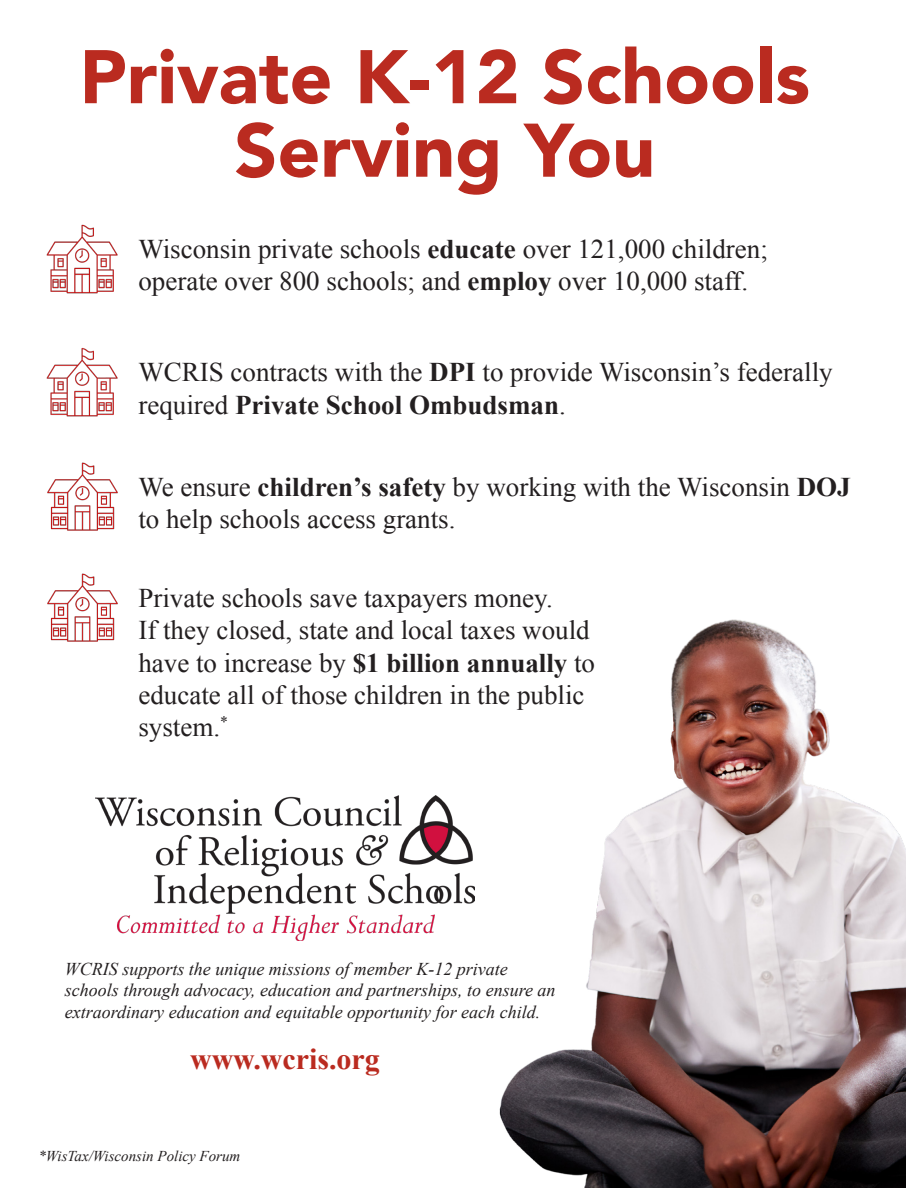
<style>
.page{position:relative;width:918px;height:1188px;background:#fff}
.page>*{position:absolute;margin:0;border:0;box-sizing:border-box;transform-origin:0 0}
.t1{font:900 75px/73.5px "Avenir";color:#ba2b20;text-align:center}
.t2{font:700 30px "Times New Roman";color:#ba2b20}
.t3{font:27px/32.4px "Times New Roman";color:#231f20}
.t4{font:italic 18px/21.6px "Times New Roman";color:#231f20}
.t5{font:italic 15px "Times New Roman";color:#231f20}
.s1{font-weight:700}
</style>
<div class="page">
<img style="left:296px;top:619px;width:609px;height:569px">
<img style="left:46px;top:224px;width:72px;height:70px">
<img style="left:46px;top:347px;width:72px;height:62px">
<img style="left:47px;top:409px;width:71px;height:110px">
<img style="left:47px;top:519px;width:71px;height:123px">
<img style="left:95px;top:796px;width:380px;height:144px">
<p class="t1" style="left:80px;top:38px;width:732px">Private K-12 Schools<br>Serving You</p>
<p class="t3" style="left:138px;top:232px;width:631px">Wisconsin private schools <span class="s1">educate</span> over 121,000 children; operate over 800 schools; and <span class="s1">employ</span> over 10,000 staff.</p>
<p class="t3" style="left:138px;top:356px;width:696px">WCRIS contracts with the <span class="s1">DPI</span> to provide Wisconsin’s federally required <span class="s1">Private School Ombudsman</span>.</p>
<p class="t3" style="left:138px;top:470px;width:714px">We ensure <span class="s1">children’s safety</span> by working with the Wisconsin <span class="s1">DOJ </span>to help schools access grants.</p>
<p class="t3" style="left:138px;top:581px;width:458px">Private schools save taxpayers money.<br>If they closed, state and local taxes would have to increase by <span class="s1">$1 billion annually</span> to educate all of those children in the public system.<sup>*</sup></p>
<p class="t4" style="left:65px;top:957px;width:492px">WCRIS supports the unique missions of member K-12 private schools through advocacy, education and partnerships, to ensure an extraordinary education and equitable opportunity for each child.</p>
<p class="t2" style="left:190px;top:1039px;width:191px">www.wcris.org</p>
<p class="t5" style="left:38px;top:1146px;width:203px">*WisTax/Wisconsin Policy Forum</p>
</div>
